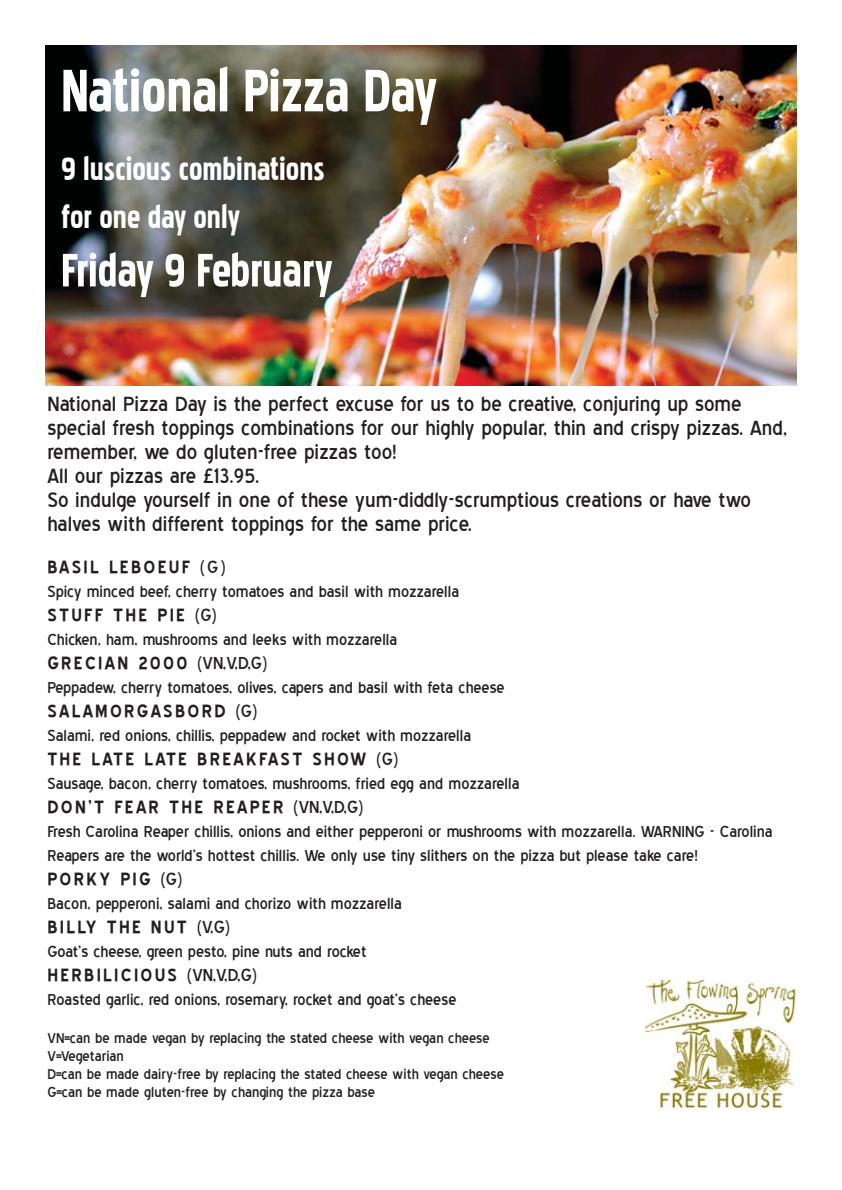
<style>
.page{position:relative;width:842px;height:1190px;background:#fff}
.page>*{position:absolute;margin:0;border:0;box-sizing:border-box;transform-origin:0 0}
.t1{font:74px "Pakenham";color:#fff}
.t2{font:58px "Pakenham";letter-spacing:-.01em;color:#fff}
.t3{font:40px/48px "Pakenham";color:#fff}
.t4{font:26px/24px "Blue Highway";color:#231f20}
.t5{font:700 22px "Blue Highway";letter-spacing:.1em;color:#231f20}
.t6{font:20px/24px "Blue Highway";color:#231f20}
.t7{font:18px/18px "Blue Highway";color:#231f20}
.s1{font-weight:400}
</style>
<div class="page">
<img style="left:45px;top:45px;width:752px;height:341px">
<img style="left:645px;top:980px;width:152px;height:130px">
<h1 class="t1" style="left:61px;top:57px;width:377px">National Pizza Day</h1>
<h3 class="t3" style="left:61px;top:145px;width:265px">9 luscious combinations for one day only</h3>
<h2 class="t2" style="left:61px;top:244px;width:273px">Friday 9 February</h2>
<p class="t4" style="left:47px;top:393px;width:741px">National Pizza Day is the perfect excuse for us to be creative, conjuring up some special fresh toppings combinations for our highly popular, thin and crispy pizzas. And, remember, we do gluten-free pizzas too!<br>All our pizzas are £13.95.<br>So indulge yourself in one of these yum-diddly-scrumptious creations or have two halves with different toppings for the same price.</p>
<p class="t5" style="left:47px;top:557px;width:180px">BASIL LEBOEUF <span class="s1">(G)</span></p>
<p class="t6" style="left:47px;top:580px;width:413px">Spicy minced beef, cherry tomatoes and basil with mozzarella</p>
<p class="t5" style="left:47px;top:605px;width:171px">STUFF THE PIE <span class="s1">(G)</span></p>
<p class="t6" style="left:47px;top:628px;width:351px">Chicken, ham, mushrooms and leeks with mozzarella</p>
<p class="t5" style="left:47px;top:653px;width:221px">GRECIAN 2000 <span class="s1">(VN,V,D,G)</span></p>
<p class="t6" style="left:47px;top:676px;width:459px">Peppadew, cherry tomatoes, olives, capers and basil with feta cheese</p>
<p class="t5" style="left:47px;top:701px;width:211px">SALAMORGASBORD <span class="s1">(G)</span></p>
<p class="t6" style="left:47px;top:724px;width:425px">Salami, red onions, chillis, peppadew and rocket with mozzarella</p>
<p class="t5" style="left:47px;top:749px;width:352px">THE LATE LATE BREAKFAST SHOW <span class="s1">(G)</span></p>
<p class="t6" style="left:47px;top:772px;width:474px">Sausage, bacon, cherry tomatoes, mushrooms, fried egg and mozzarella</p>
<p class="t5" style="left:47px;top:797px;width:318px">DON’T FEAR THE REAPER <span class="s1">(VN,V,D,G)</span></p>
<p class="t6" style="left:47px;top:820px;width:727px">Fresh Carolina Reaper chillis, onions and either pepperoni or mushrooms with mozzarella. WARNING - Carolina<br>Reapers are the world’s hottest chillis. We only use tiny slithers on the pizza but please take care!</p>
<p class="t5" style="left:47px;top:869px;width:136px">PORKY PIG <span class="s1">(G)</span></p>
<p class="t6" style="left:47px;top:892px;width:356px">Bacon, pepperoni, salami and chorizo with mozzarella</p>
<p class="t5" style="left:47px;top:917px;width:184px">BILLY THE NUT <span class="s1">(V,G)</span></p>
<p class="t6" style="left:47px;top:940px;width:321px">Goat’s cheese, green pesto, pine nuts and rocket</p>
<p class="t5" style="left:47px;top:965px;width:211px">HERBILICIOUS <span class="s1">(VN,V,D,G)</span></p>
<p class="t6" style="left:47px;top:988px;width:411px">Roasted garlic, red onions, rosemary, rocket and goat’s cheese</p>
<p class="t7" style="left:47px;top:1030px;width:458px">VN=can be made vegan by replacing the stated cheese with vegan cheese V=Vegetarian<br>D=can be made dairy-free by replacing the stated cheese with vegan cheese G=can be made gluten-free by changing the pizza base</p>
</div>
